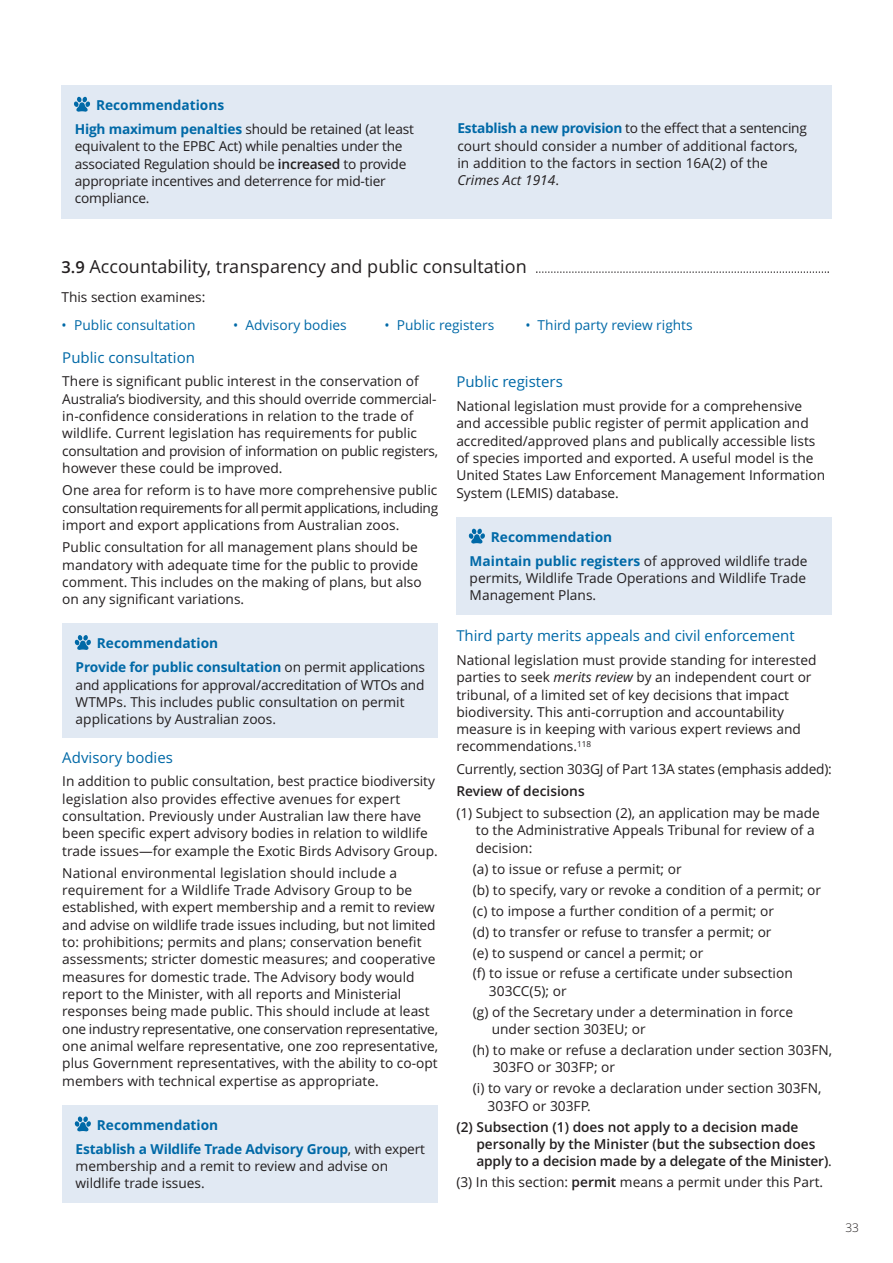
<style>
.page{position:relative;width:893px;height:1263px;background:#fff}
.page>*{position:absolute;margin:0;border:0;box-sizing:border-box;transform-origin:0 0}
.t1{font:18px "Open Sans";color:#231f20}
.t2{font:15px "Open Sans";color:#0069a7}
.t3{font:13.65px/17.2px "Open Sans";color:#231f20}
.t4{font:700 13.65px/23.9px "Open Sans";color:#0069a7}
.t5{font:600 13.65px/17.2px "Open Sans";color:#231f20}
.t6{font:13.65px "Open Sans";color:#0069a7}
.t7{font:300 12px "Open Sans";color:#231f20}
.s1{font-weight:400;color:#231f20}
.s2{font-weight:600}
.s3{font-weight:700;color:#0069a7}
.s4{font-style:italic}
.s5{font-weight:600;font-size:16.5px}
.s6{font-weight:400}
</style>
<div class="page">
<div style="left:61px;top:85px;width:770px;height:134px;background:#e1e9f3"></div>
<svg style="left:74px;top:97px;width:16px;height:15px"></svg>
<svg style="left:536px;top:271px;width:293px;height:2px"></svg>
<div style="left:62px;top:623px;width:376px;height:115px;background:#e1e9f3"></div>
<svg style="left:74px;top:635px;width:17px;height:15px"></svg>
<div style="left:62px;top:1105px;width:376px;height:98px;background:#e1e9f3"></div>
<svg style="left:74px;top:1116px;width:17px;height:16px"></svg>
<div style="left:456px;top:517px;width:375px;height:98px;background:#e1e9f3"></div>
<svg style="left:468px;top:528px;width:17px;height:16px"></svg>
<p class="t4" style="left:75px;top:95px;width:341px;text-indent:21px">Recommendations<br>High maximum penalties <span class="s1">should be retained (at least</span></p>
<p class="t3" style="left:75px;top:139px;width:333px">equivalent to the EPBC Act) while penalties under the associated Regulation should be <span class="s2">increased</span> to provide appropriate incentives and deterrence for mid-tier compliance.</p>
<p class="t3" style="left:457px;top:121px;width:351px"><span class="s3">Establish a new provision</span> to the effect that a sentencing court should consider a number of additional factors, in addition to the factors in section 16A(2) of the <span class="s4">Crimes Act 1914</span>.</p>
<h1 class="t1" style="left:61px;top:259px;width:467px"><span class="s5">3.9</span> Accountability, transparency and public consultation</h1>
<p class="t3" style="left:61px;top:290px;width:145px">This section examines:</p>
<p class="t6" style="left:61px;top:320px;width:136px">• Public consultation</p>
<p class="t6" style="left:233px;top:320px;width:115px">• Advisory bodies</p>
<p class="t6" style="left:384px;top:320px;width:111px">• Public registers</p>
<p class="t6" style="left:525px;top:320px;width:169px">• Third party review rights</p>
<p class="t2" style="left:62px;top:352px;width:134px">Public consultation</p>
<p class="t3" style="left:62px;top:374px;width:377px">There is significant public interest in the conservation of Australia’s biodiversity, and this should override commercial&shy;in-confidence considerations in relation to the trade of wildlife. Current legislation has requirements for public consultation and provision of information on public registers, however these could be improved.</p>
<p class="t3" style="left:62px;top:483px;width:377px;text-align:justify">One area for reform is to have more comprehensive public consultation requirements for all permit applications, including import and export applications from Australian zoos.</p>
<p class="t3" style="left:62px;top:540px;width:361px">Public consultation for all management plans should be mandatory with adequate time for the public to provide comment. This includes on the making of plans, but also on any significant variations.</p>
<p class="t2" style="left:456px;top:376px;width:108px">Public registers</p>
<p class="t3" style="left:456px;top:399px;width:370px">National legislation must provide for a comprehensive and accessible public register of permit application and accredited/approved plans and publically accessible lists of species imported and exported. A useful model is the United States Law Enforcement Management Information System (LEMIS) database.</p>
<p class="t4" style="left:469px;top:527px;width:339px;text-indent:21px">Recommendation<br>Maintain public registers <span class="s1">of approved wildlife trade</span></p>
<p class="t3" style="left:469px;top:571px;width:338px">permits, Wildlife Trade Operations and Wildlife Trade<br>Management Plans.</p>
<p class="t4" style="left:76px;top:633px;width:351px;text-indent:21px">Recommendation<br>Provide for public consultation <span class="s1">on permit applications</span></p>
<p class="t3" style="left:76px;top:677px;width:350px">and applications for approval/accreditation of WTOs and<br>WTMPs. This includes public consultation on permit applications by Australian zoos.</p>
<p class="t2" style="left:62px;top:751px;width:112px">Advisory bodies</p>
<p class="t3" style="left:62px;top:774px;width:377px">In addition to public consultation, best practice biodiversity legislation also provides effective avenues for expert consultation. Previously under Australian law there have been specific expert advisory bodies in relation to wildlife trade issues—for example the Exotic Birds Advisory Group.</p>
<p class="t3" style="left:62px;top:866px;width:377px">National environmental legislation should include a requirement for a Wildlife Trade Advisory Group to be established, with expert membership and a remit to review and advise on wildlife trade issues including, but not limited to: prohibitions; permits and plans; conservation benefit assessments; stricter domestic measures; and cooperative measures for domestic trade. The Advisory body would report to the Minister, with all reports and Ministerial responses being made public. This should include at least one industry representative, one conservation representative, one animal welfare representative, one zoo representative, plus Government representatives, with the ability to co-opt members with technical expertise as appropriate.</p>
<p class="t4" style="left:76px;top:1114px;width:351px;text-indent:21px">Recommendation<br>Establish a Wildlife Trade Advisory Group<span class="s1">, with expert</span></p>
<p class="t3" style="left:76px;top:1159px;width:314px">membership and a remit to review and advise on wildlife trade issues.</p>
<p class="t2" style="left:456px;top:630px;width:340px">Third party merits appeals and civil enforcement</p>
<p class="t3" style="left:456px;top:653px;width:361px">National legislation must provide standing for interested parties to seek <span class="s4">merits review</span> by an independent court or tribunal, of a limited set of key decisions that impact biodiversity. This anti-corruption and accountability measure is in keeping with various expert reviews and recommendations.<sup>118</sup></p>
<p class="t3" style="left:456px;top:762px;width:377px">Currently, section 303GJ of Part 13A states (emphasis added):</p>
<p class="t5" style="left:456px;top:784px;width:130px">Review of decisions</p>
<p class="t3" style="left:476px;top:806px;width:345px;text-indent:-20px">(1) Subject to subsection (2), an application may be made to the Administrative Appeals Tribunal for review of a decision:</p>
<p class="t3" style="left:473px;top:860px;width:350px;line-height:21px">(a) to issue or refuse a permit; or<br>(b) to specify, vary or revoke a condition of a permit; or (c) to impose a further condition of a permit; or<br>(d) to transfer or refuse to transfer a permit; or<br>(e) to suspend or cancel a permit; or<br>(f) to issue or refuse a certificate under subsection</p>
<p class="t3" style="left:473px;top:982px;width:322px;line-height:21px;text-indent:16px">303CC(5); or<br>(g) of the Secretary under a determination in force</p>
<p class="t3" style="left:473px;top:1020px;width:361px;line-height:21px;text-indent:19px">under section 303EU; or<br>(h) to make or refuse a declaration under section 303FN,</p>
<p class="t3" style="left:473px;top:1058px;width:350px;line-height:21px;text-indent:20px">303FO or 303FP; or<br>(i) to vary or revoke a declaration under section 303FN,</p>
<p class="t3" style="left:487px;top:1098px;width:105px">303FO or 303FP.</p>
<p class="t5" style="left:476px;top:1119px;width:357px;text-indent:-20px">(2) Subsection (1) does not apply to a decision made personally by the Minister (but the subsection does apply to a decision made by a delegate of the Minister)<span class="s6">.</span></p>
<p class="t3" style="left:456px;top:1175px;width:368px">(3) In this section: <span class="s2">permit</span> means a permit under this Part.</p>
<p class="t7" style="left:845px;top:1223px;width:15px">33</p>
</div>
